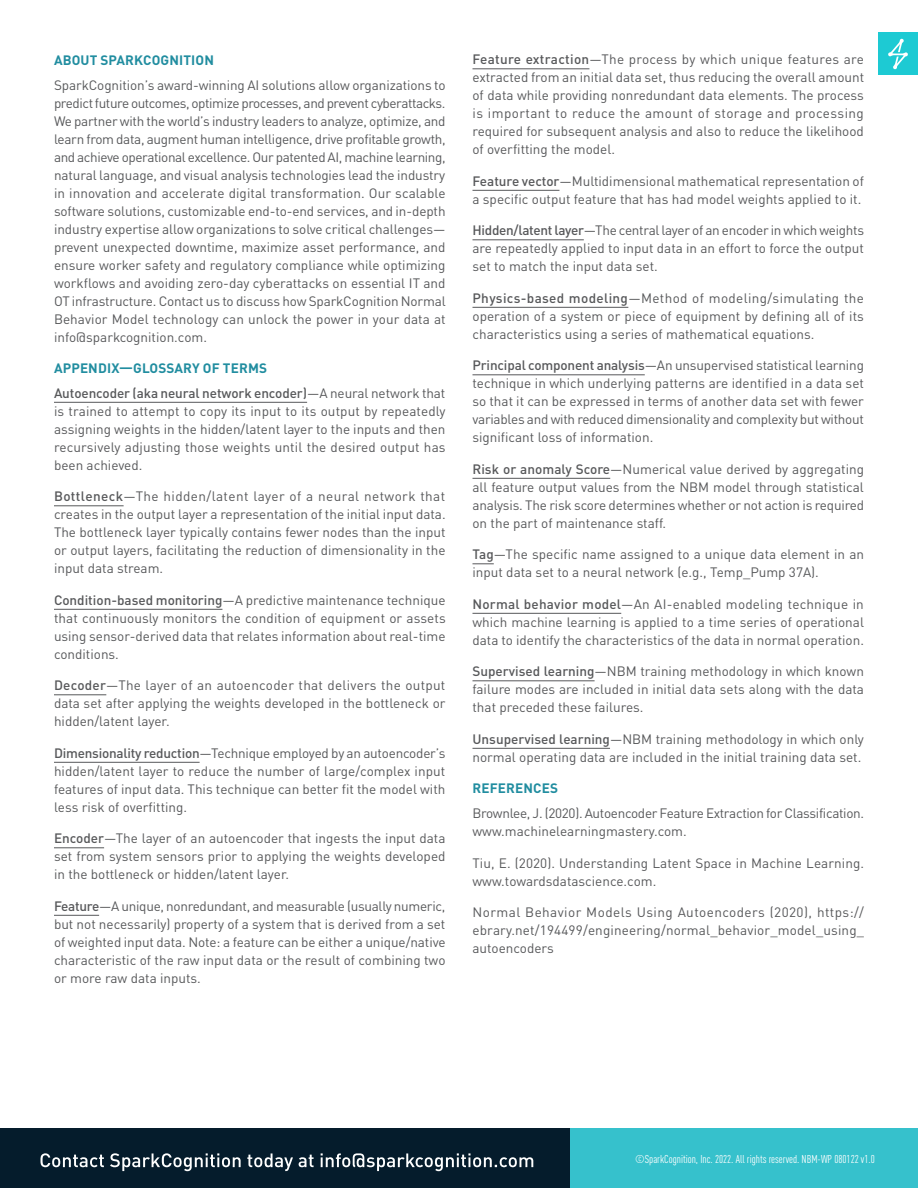
<style>
.page{position:relative;width:918px;height:1188px;background:#fff}
.page>*{position:absolute;margin:0;border:0;box-sizing:border-box;transform-origin:0 0}
.t1{font:13.5px/18px "DINOT";color:#57585a;text-align:justify}
.t2{font:13.5px/18px "DINOT";letter-spacing:-.025em;color:#57585a}
.t3{font:700 13.5px "DINOT";letter-spacing:.01em;color:#218da0}
.Copyright_Style{font:condensed 11.25px "DINOT";color:#fff}
.s1{font-weight:500}
</style>
<div class="page">
<div style="left:878px;top:33px;width:40px;height:42px;background:#1dcad3"></div>
<svg style="left:888px;top:39px;width:20px;height:30px"></svg>
<div style="left:570px;top:1129px;width:348px;height:59px;background:#36c1cc"></div>
<div style="left:0;top:1129px;width:570px;height:59px;background:#051c2c"></div>
<svg style="left:41px;top:1153px;width:492px;height:18px"></svg>
<hr style="left:54px;top:402px;width:253px;height:1px;background:#57585a">
<hr style="left:54px;top:505px;width:70px;height:1px;background:#57585a">
<hr style="left:54px;top:609px;width:168px;height:1px;background:#57585a">
<hr style="left:54px;top:694px;width:52px;height:1px;background:#57585a">
<hr style="left:54px;top:762px;width:146px;height:1px;background:#57585a">
<hr style="left:54px;top:847px;width:50px;height:1px;background:#57585a">
<hr style="left:54px;top:915px;width:45px;height:1px;background:#57585a">
<hr style="left:472px;top:68px;width:117px;height:1px;background:#57585a">
<hr style="left:472px;top:190px;width:87px;height:1px;background:#57585a">
<hr style="left:472px;top:239px;width:112px;height:1px;background:#57585a">
<hr style="left:472px;top:307px;width:156px;height:1px;background:#57585a">
<hr style="left:472px;top:374px;width:173px;height:1px;background:#57585a">
<hr style="left:472px;top:478px;width:138px;height:1px;background:#57585a">
<svg style="left:472px;top:563px;width:22px;height:1px"></svg>
<hr style="left:472px;top:613px;width:149px;height:1px;background:#57585a">
<hr style="left:472px;top:680px;width:123px;height:1px;background:#57585a">
<hr style="left:472px;top:748px;width:138px;height:1px;background:#57585a">
<p class="t3" style="left:54px;top:49px;width:161px">ABOUT SPARKCOGNITION</p>
<p class="t1" style="left:54px;top:75px;width:393px">SparkCognition’s award-winning AI solutions allow organizations to predict future outcomes, optimize processes, and prevent cyberattacks.<br>We partner with the world’s industry leaders to analyze, optimize, and learn from data, augment human intelligence, drive profitable growth, and achieve operational excellence. Our patented AI, machine learning, natural language, and visual analysis technologies lead the industry in innovation and accelerate digital transformation. Our scalable software solutions, customizable end-to-end services, and in-depth industry expertise allow organizations to solve critical challenges— prevent unexpected downtime, maximize asset performance, and ensure worker safety and regulatory compliance while optimizing workflows and avoiding zero-day cyberattacks on essential IT and OT infrastructure. Contact us to discuss how SparkCognition Normal Behavior Model technology can unlock the power in your data at info@sparkcognition.com.</p>
<p class="t3" style="left:54px;top:358px;width:215px">APPENDIX—GLOSSARY OF TERMS</p>
<p class="t1" style="left:54px;top:383px;width:393px"><span class="s1">Autoencoder (aka neural network encoder)</span>—A neural network that is trained to attempt to copy its input to its output by repeatedly assigning weights in the hidden/latent layer to the inputs and then recursively adjusting those weights until the desired output has been achieved.</p>
<p class="t1" style="left:54px;top:486px;width:393px"><span class="s1">Bottleneck</span>—The hidden/latent layer of a neural network that creates in the output layer a representation of the initial input data.<br>The bottleneck layer typically contains fewer nodes than the input or output layers, facilitating the reduction of dimensionality in the input data stream.</p>
<p class="t1" style="left:54px;top:590px;width:393px"><span class="s1">Condition-based monitoring</span>—A predictive maintenance technique that continuously monitors the condition of equipment or assets using sensor-derived data that relates information about real-time conditions.</p>
<p class="t1" style="left:54px;top:675px;width:393px"><span class="s1">Decoder</span>—The layer of an autoencoder that delivers the output data set after applying the weights developed in the bottleneck or hidden/latent layer.</p>
<p class="t1" style="left:54px;top:743px;width:393px"><span class="s1">Dimensionality reduction</span>—Technique employed by an autoencoder’s hidden/latent layer to reduce the number of large/complex input features of input data. This technique can better fit the model with less risk of overfitting.</p>
<p class="t1" style="left:54px;top:828px;width:393px"><span class="s1">Encoder</span>—The layer of an autoencoder that ingests the input data set from system sensors prior to applying the weights developed in the bottleneck or hidden/latent layer.</p>
<p class="t1" style="left:54px;top:896px;width:393px"><span class="s1">Feature</span>—A unique, nonredundant, and measurable (usually numeric, but not necessarily) property of a system that is derived from a set of weighted input data. Note: a feature can be either a unique/native characteristic of the raw input data or the result of combining two or more raw data inputs.</p>
<p class="t1" style="left:472px;top:49px;width:393px"><span class="s1">Feature extraction</span>—The process by which unique features are extracted from an initial data set, thus reducing the overall amount of data while providing nonredundant data elements. The process is important to reduce the amount of storage and processing required for subsequent analysis and also to reduce the likelihood of overfitting the model.</p>
<p class="t1" style="left:472px;top:171px;width:393px"><span class="s1">Feature vector</span>—Multidimensional mathematical representation of a specific output feature that has had model weights applied to it.</p>
<p class="t1" style="left:472px;top:220px;width:393px"><span class="s1">Hidden/latent layer</span>—The central layer of an encoder in which weights are repeatedly applied to input data in an effort to force the output set to match the input data set.</p>
<p class="t1" style="left:472px;top:288px;width:393px"><span class="s1">Physics-based modeling</span>—Method of modeling/simulating the operation of a system or piece of equipment by defining all of its characteristics using a series of mathematical equations.</p>
<p class="t1" style="left:472px;top:355px;width:393px"><span class="s1">Principal component analysis</span>—An unsupervised statistical learning technique in which underlying patterns are identified in a data set so that it can be expressed in terms of another data set with fewer variables and with reduced dimensionality and complexity but without significant loss of information.</p>
<p class="t1" style="left:472px;top:459px;width:393px"><span class="s1">Risk or anomaly Score</span>—Numerical value derived by aggregating all feature output values from the NBM model through statistical analysis. The risk score determines whether or not action is required on the part of maintenance staff.</p>
<p class="t1" style="left:472px;top:544px;width:393px"><span class="s1">Tag</span>—The specific name assigned to a unique data element in an input data set to a neural network (e.g., Temp_Pump 37A).</p>
<p class="t1" style="left:472px;top:594px;width:393px"><span class="s1">Normal behavior model</span>—An AI-enabled modeling technique in which machine learning is applied to a time series of operational data to identify the characteristics of the data in normal operation.</p>
<p class="t1" style="left:472px;top:661px;width:393px"><span class="s1">Supervised learning</span>—NBM training methodology in which known failure modes are included in initial data sets along with the data that preceded these failures.</p>
<p class="t1" style="left:472px;top:729px;width:393px"><span class="s1">Unsupervised learning</span>—NBM training methodology in which only normal operating data are included in the initial training data set.</p>
<p class="t3" style="left:473px;top:778px;width:87px">REFERENCES</p>
<p class="t2" style="left:472px;top:803px;width:393px">Brownlee, J. (2020). Autoencoder Feature Extraction for Classification. www.machinelearningmastery.com.</p>
<p class="t1" style="left:472px;top:853px;width:393px">Tiu, E. (2020). Understanding Latent Space in Machine Learning. www.towardsdatascience.com.</p>
<p class="t1" style="left:472px;top:902px;width:393px">Normal Behavior Models Using Autoencoders (2020), https:// ebrary.net/194499/engineering/normal_behavior_model_using_ autoencoders</p>
<p class="Copyright_Style" style="left:635px;top:1152px;width:241px">©SparkCognition, Inc. 2022. All rights reserved. NBM-WP 080122 v1.0</p>
</div>
